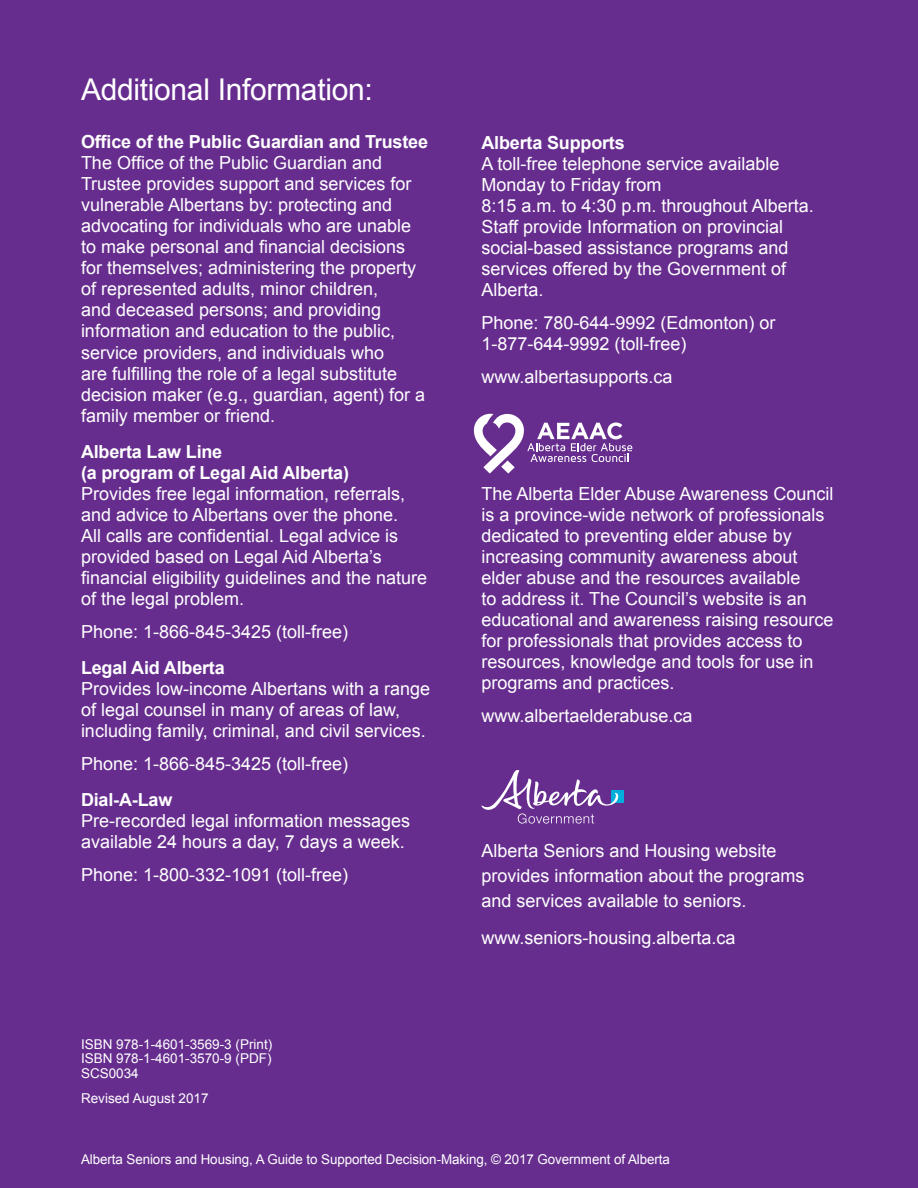
<style>
.page{position:relative;width:918px;height:1188px;background:#662d8e}
.page>*{position:absolute;margin:0;border:0;box-sizing:border-box;transform-origin:0 0}
.t1{font:30px "Arial";letter-spacing:-.01em;color:#fff}
.t2{font:18px/21px "Arial";color:#fff}
.t3{font:700 18px/21px "Arial";letter-spacing:-.01em;color:#fff}
.t4{font:13.5px/15px "Arial";letter-spacing:-.005em;color:#fff;text-align:justify}
</style>
<div class="page">
<svg style="left:474px;top:414px;width:158px;height:60px"></svg>
<div style="left:611px;top:790px;width:13px;height:13px;background:#00aedc"></div>
<svg style="left:482px;top:770px;width:136px;height:54px"></svg>
<h1 class="t1" style="left:81px;top:70px;width:293px">Additional Information:</h1>
<p class="t3" style="left:81px;top:132px;width:349px">Office of the Public Guardian and Trustee</p>
<p class="t2" style="left:81px;top:153px;width:346px">The Office of the Public Guardian and Trustee provides support and services for vulnerable Albertans by: protecting and advocating for individuals who are unable to make personal and financial decisions for themselves; administering the property of represented adults, minor children,<br>and deceased persons; and providing information and education to the public, service providers, and individuals who<br>are fulfilling the role of a legal substitute decision maker (e.g., guardian, agent) for a family member or friend.</p>
<p class="t3" style="left:81px;top:441px;width:270px">Alberta Law Line<br>(a program of Legal Aid Alberta)</p>
<p class="t2" style="left:81px;top:483px;width:348px">Provides free legal information, referrals, and advice to Albertans over the phone.<br>All calls are confidential. Legal advice is provided based on Legal Aid Alberta’s financial eligibility guidelines and the nature of the legal problem.</p>
<p class="t2" style="left:81px;top:621px;width:269px">Phone: 1-866-845-3425 (toll-free)</p>
<p class="t3" style="left:81px;top:657px;width:145px">Legal Aid Alberta</p>
<p class="t2" style="left:81px;top:678px;width:351px">Provides low-income Albertans with a range of legal counsel in many of areas of law, including family, criminal, and civil services.</p>
<p class="t2" style="left:81px;top:753px;width:269px">Phone: 1-866-845-3425 (toll-free)</p>
<p class="t3" style="left:81px;top:789px;width:93px">Dial-A-Law</p>
<p class="t2" style="left:81px;top:810px;width:331px">Pre-recorded legal information messages available 24 hours a day, 7 days a week.</p>
<p class="t2" style="left:81px;top:864px;width:269px">Phone: 1-800-332-1091 (toll-free)</p>
<p class="t4" style="left:81px;top:1036px;width:193px">ISBN 978-1-4601-3569-3 (Print)<br>ISBN 978-1-4601-3570-9 (PDF)<br>SCS0034</p>
<p class="t4" style="left:81px;top:1090px;width:129px">Revised August 2017</p>
<p class="t3" style="left:482px;top:132px;width:145px">Alberta Supports</p>
<p class="t2" style="left:482px;top:153px;width:334px">A toll-free telephone service available Monday to Friday from<br>8:15 a.m. to 4:30 p.m. throughout Alberta.<br>Staff provide Information on provincial social-based assistance programs and services offered by the Government of Alberta.</p>
<p class="t2" style="left:482px;top:312px;width:296px">Phone: 780-644-9992 (Edmonton) or<br>1-877-644-9992 (toll-free)</p>
<p class="t2" style="left:482px;top:366px;width:193px">www.albertasupports.ca</p>
<p class="t2" style="left:482px;top:483px;width:354px">The Alberta Elder Abuse Awareness Council is a province-wide network of professionals dedicated to preventing elder abuse by increasing community awareness about elder abuse and the resources available<br>to address it. The Council’s website is an educational and awareness raising resource for professionals that provides access to resources, knowledge and tools for use in programs and practices.</p>
<p class="t2" style="left:482px;top:705px;width:213px">www.albertaelderabuse.ca</p>
<p class="t2" style="left:482px;top:839px;width:325px;line-height:24.8px">Alberta Seniors and Housing website provides information about the programs and services available to seniors.</p>
<p class="t2" style="left:482px;top:927px;width:256px">www.seniors-housing.alberta.ca</p>
<p class="t4" style="left:81px;top:1152px;width:590px">Alberta Seniors and Housing, A Guide to Supported Decision-Making, © 2017 Government of Alberta</p>
</div>
